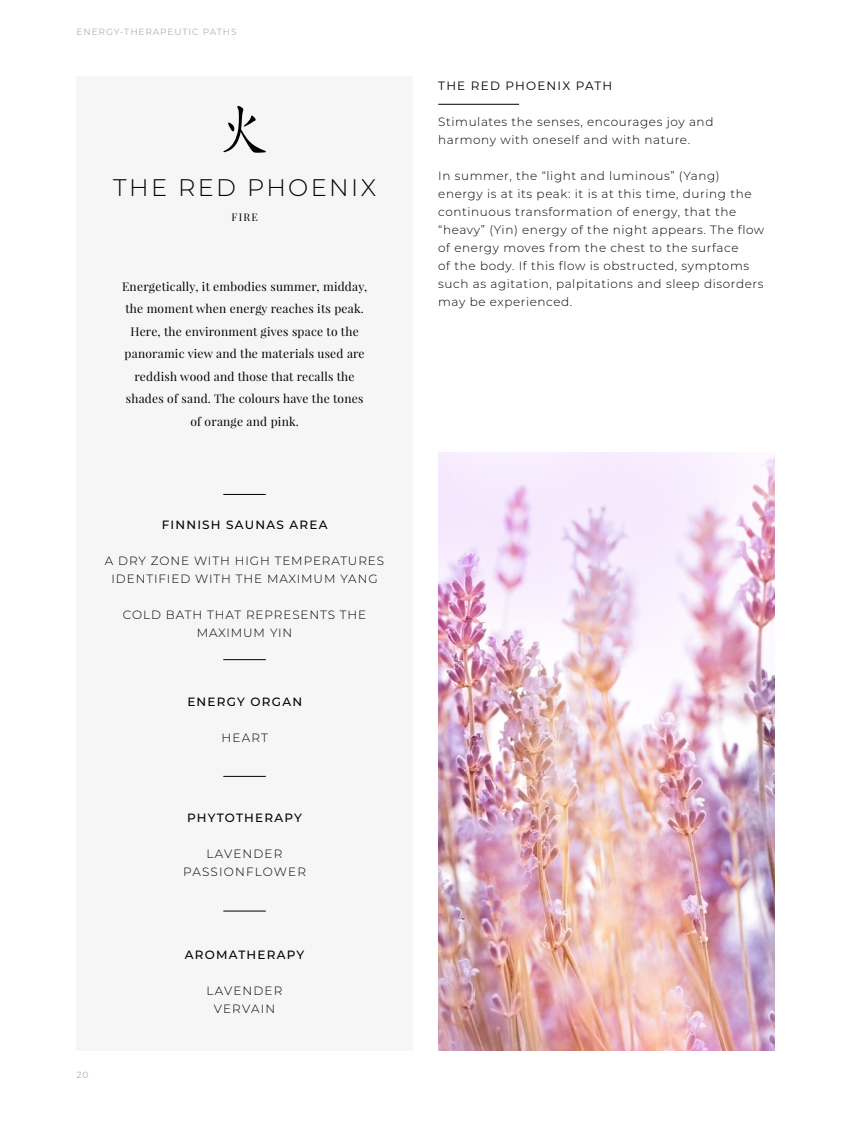
<style>
.page{position:relative;width:851px;height:1127px;background:#fff}
.page>*{position:absolute;margin:0;border:0;box-sizing:border-box;transform-origin:0 0}
.t1{font:300 24px "Montserrat";letter-spacing:.1em;color:#000}
.t2{font:300 12px/18px "Montserrat";letter-spacing:.05em;color:#000}
.t3{font:12px/22.5px "Playfair Display";letter-spacing:.02em;color:#000;text-align:center}
.t4{font:300 12px/18px "Montserrat";letter-spacing:.075em;color:#000;text-align:center}
.t5{font:500 12px "Montserrat";letter-spacing:.1em;color:#000}
.t6{font:300 12px/18px "Montserrat";letter-spacing:.1em;color:#000;text-align:center}
.t7{font:12px "Montserrat";letter-spacing:.1em;color:#000}
.t8{font:10.5px "Playfair Display";color:#000}
.t9{font:9px "Montserrat";letter-spacing:.1em;color:#b0b0b0}
</style>
<div class="page">
<img style="left:438px;top:453px;width:336px;height:597px">
<div style="left:77px;top:76px;width:335px;height:974px;background:#f6f6f6"></div>
<hr style="left:223px;top:659px;width:43px;height:1px;background:#000">
<hr style="left:223px;top:494px;width:43px;height:1px;background:#000">
<hr style="left:223px;top:776px;width:43px;height:1px;background:#000">
<hr style="left:223px;top:911px;width:43px;height:1px;background:#000">
<svg style="left:223px;top:106px;width:43px;height:47px"></svg>
<hr style="left:438px;top:104px;width:81px;height:1px;background:#000">
<p class="t9" style="left:77px;top:25px;width:161px">ENERGY-THERAPEUTIC PATHS</p>
<h1 class="t1" style="left:113px;top:171px;width:264px">THE RED PHOENIX</h1>
<p class="t8" style="left:231px;top:210px;width:28px">FIRE</p>
<p class="t3" style="left:122px;top:275px;width:247px">Energetically, it embodies summer, midday, the moment when energy reaches its peak.<br>Here, the environment gives space to the panoramic view and the materials used are reddish wood and those that recalls the shades of sand. The colours have the tones of orange and pink.</p>
<p class="t5" style="left:162px;top:516px;width:167px">FINNISH SAUNAS AREA</p>
<p class="t4" style="left:105px;top:551px;width:281px">A DRY ZONE WITH HIGH TEMPERATURES<br>IDENTIFIED WITH THE MAXIMUM YANG</p>
<p class="t4" style="left:123px;top:605px;width:245px">COLD BATH THAT REPRESENTS THE<br>MAXIMUM YIN</p>
<p class="t5" style="left:187px;top:693px;width:116px">ENERGY ORGAN</p>
<p class="t2" style="left:221px;top:728px;width:48px">HEART</p>
<p class="t5" style="left:187px;top:809px;width:116px">PHYTOTHERAPY</p>
<p class="t6" style="left:183px;top:844px;width:124px">LAVENDER<br>PASSIONFLOWER</p>
<p class="t9" style="left:77px;top:1068px;width:13px">20</p>
<p class="t5" style="left:185px;top:946px;width:121px">AROMATHERAPY</p>
<p class="t6" style="left:206px;top:981px;width:77px">LAVENDER<br>VERVAIN</p>
<p class="t7" style="left:438px;top:78px;width:176px">THE RED PHOENIX PATH</p>
<p class="t2" style="left:438px;top:112px;width:277px">Stimulates the senses, encourages joy and harmony with oneself and with nature.</p>
<p class="t2" style="left:438px;top:166px;width:327px">In summer, the “light and luminous” (Yang) energy is at its peak: it is at this time, during the continuous transformation of energy, that the “heavy” (Yin) energy of the night appears. The flow of energy moves from the chest to the surface<br>of the body. If this flow is obstructed, symptoms such as agitation, palpitations and sleep disorders may be experienced.</p>
</div>
